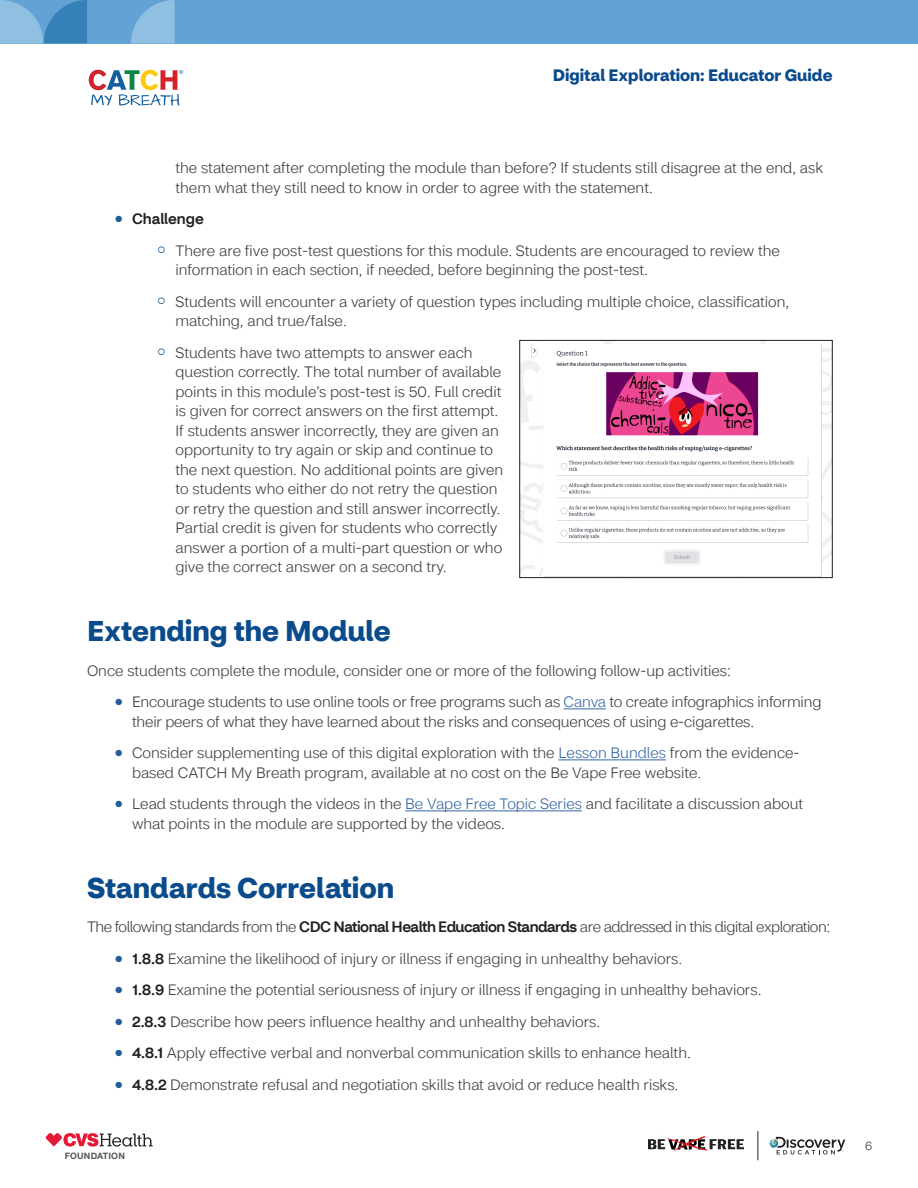
<style>
.page{position:relative;width:918px;height:1188px;background:#fff}
.page>*{position:absolute;margin:0;border:0;box-sizing:border-box;transform-origin:0 0}
.Subhead{font:700 28.5px "CVS Health Sans";color:#0a4b8c}
.t1{font:700 16.5px "CVS Health Sans";color:#0a4a8c}
.Body{font:300 15px/19.5px "CVS Health Sans";color:#3e3e3f}
.Body-2{font:300 15px "CVS Health Sans";letter-spacing:-.03em;color:#3e3e3f}
.t2{font:500 15px "CVS Health Sans";color:#231f20}
.t3{font:300 12px "CVS Health Sans";color:#3e3e3f}
.t4{font:700 8.85px "Helvetica Neue";letter-spacing:.025em;color:#57585a}
.s1{font-family:"Helvetica Neue";font-weight:300;color:#225d97}
.s2{font-family:"Helvetica Neue";color:#225d97}
.s3{color:#3667a4}
.s4{font-weight:500;color:#231f20}
</style>
<div class="page">
<svg style="left:46px;top:1133px;width:107px;height:14px"></svg>
<div style="left:0;top:0;width:918px;height:44px;background:#62a2d4"></div>
<svg style="left:0;top:0;width:175px;height:44px"></svg>
<svg style="left:89px;top:70px;width:94px;height:36px"></svg>
<svg style="left:769px;top:1137px;width:76px;height:18px"></svg>
<svg style="left:758px;top:1131px;width:1px;height:29px"></svg>
<img style="left:649px;top:1139px;width:94px;height:11px">
<svg style="left:659px;top:1136px;width:50px;height:16px"></svg>
<hr style="left:564px;top:709px;width:42px;height:1px;background:#3667a4">
<hr style="left:558px;top:760px;width:108px;height:1px;background:#3667a4">
<hr style="left:405px;top:811px;width:177px;height:1px;background:#3667a4">
<img style="left:522px;top:342px;width:308px;height:234px">
<div style="left:520px;top:340px;width:312px;height:238px;border:1px solid #231f20"></div>
<p class="t1" style="left:553px;top:65px;width:281px">Digital Exploration: Educator Guide</p>
<p class="Body" style="left:176px;top:158px;width:649px">the statement after completing the module than before? If students still disagree at the end, ask them what they still need to know in order to agree with the statement.</p>
<p class="t2" style="left:114px;top:210px;width:91px"><span class="s1">●</span> Challenge</p>
<p class="Body" style="left:176px;top:241px;width:606px">There are five post-test questions for this module. Students are encouraged to review the information in each section, if needed, before beginning the post-test.</p>
<p class="Body" style="left:176px;top:292px;width:615px">Students will encounter a variety of question types including multiple choice, classification, matching, and true/false.</p>
<p class="Body" style="left:176px;top:343px;width:329px">Students have two attempts to answer each question correctly. The total number of available points in this module’s post-test is 50. Full credit is given for correct answers on the first attempt.<br>If students answer incorrectly, they are given an opportunity to try again or skip and continue to the next question. No additional points are given to students who either do not retry the question or retry the question and still answer incorrectly.<br>Partial credit is given for students who correctly answer a portion of a multi-part question or who give the correct answer on a second try.</p>
<p class="Subhead" style="left:87px;top:613px;width:305px">Extending the Module</p>
<p class="Body" style="left:87px;top:661px;width:645px">Once students complete the module, consider one or more of the following follow-up activities:</p>
<p class="Body" style="left:132px;top:692px;width:691px;text-indent:-18px"><span class="s2">●</span> Encourage students to use online tools or free programs such as <span class="s3">Canva</span> to create infographics informing their peers of what they have learned about the risks and consequences of using e-cigarettes.</p>
<p class="Body" style="left:132px;top:743px;width:669px;text-indent:-18px"><span class="s2">●</span> Consider supplementing use of this digital exploration with the <span class="s3">Lesson Bundles</span> from the evidence&shy;based CATCH My Breath program, available at no cost on the Be Vape Free website.</p>
<p class="Body" style="left:132px;top:794px;width:673px;text-indent:-18px"><span class="s2">●</span> Lead students through the videos in the <span class="s3">Be Vape Free Topic Series</span> and facilitate a discussion about what points in the module are supported by the videos.</p>
<p class="Subhead" style="left:87px;top:870px;width:309px">Standards Correlation</p>
<p class="Body-2" style="left:87px;top:918px;width:745px">The following standards from the <span class="s4">CDC National Health Education Standards</span> are addressed in this digital exploration:</p>
<p class="Body" style="left:114px;top:949px;width:570px"><span class="s2">●</span> <span class="s4">1.8.8</span> Examine the likelihood of injury or illness if engaging in unhealthy behaviors.</p>
<p class="Body" style="left:114px;top:980px;width:649px"><span class="s2">●</span> <span class="s4">1.8.9</span> Examine the potential seriousness of injury or illness if engaging in unhealthy behaviors.</p>
<p class="Body" style="left:114px;top:1012px;width:488px"><span class="s2">●</span> <span class="s4">2.8.3</span> Describe how peers influence healthy and unhealthy behaviors.</p>
<p class="Body" style="left:114px;top:1043px;width:578px"><span class="s2">●</span> <span class="s4">4.8.1</span> Apply effective verbal and nonverbal communication skills to enhance health.</p>
<p class="Body" style="left:114px;top:1075px;width:566px"><span class="s2">●</span> <span class="s4">4.8.2</span> Demonstrate refusal and negotiation skills that avoid or reduce health risks.</p>
<p class="t4" style="left:65px;top:1149px;width:62px">FOUNDATION</p>
<p class="t3" style="left:865px;top:1139px;width:9px">6</p>
</div>
